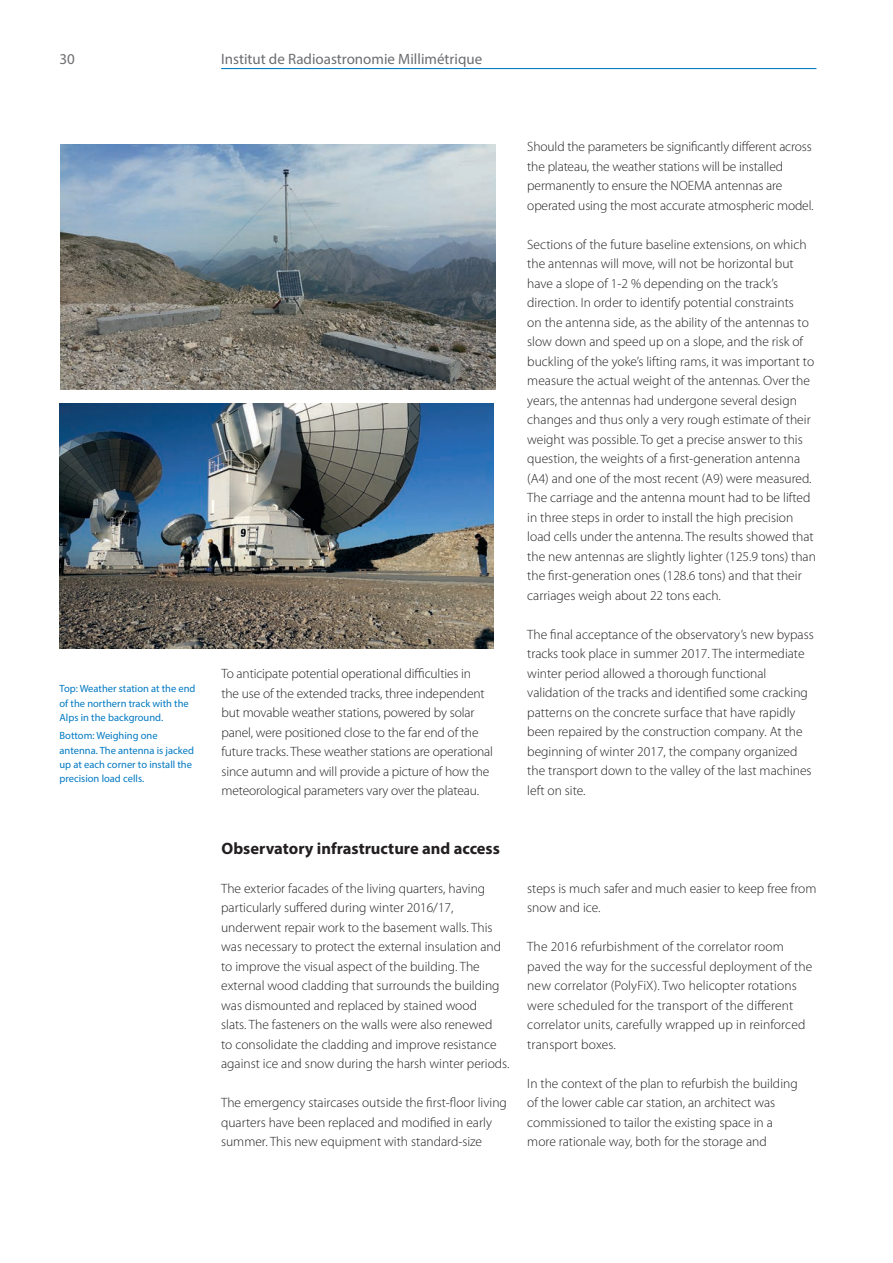
<style>
.page{position:relative;width:893px;height:1263px;background:#fff}
.page>*{position:absolute;margin:0;border:0;box-sizing:border-box;transform-origin:0 0}
.t1{font:700 16.5px "Myriad Pro";color:#231f20}
.t2{font:15px "Myriad Pro";color:#6c6d70}
.t3{font:300 13.5px/19.5px "Myriad Pro";color:#231f20}
.t4{font:10.5px/14.2px "Myriad Pro";color:#0079c2}
</style>
<div class="page">
<hr style="left:221px;top:68px;width:595px;height:1px;background:#0079c2">
<img style="left:61px;top:145px;width:434px;height:244px">
<img style="left:60px;top:404px;width:433px;height:244px">
<p class="t2" style="left:60px;top:49px;width:17px">30</p>
<p class="t2" style="left:221px;top:49px;width:263px">Institut de Radioastronomie Millimétrique</p>
<p class="t4" style="left:60px;top:681px;width:138px">Top: Weather station at the end of the northern track with the<br>Alps in the background.</p>
<p class="t4" style="left:60px;top:728px;width:136px">Bottom: Weighing one antenna. The antenna is jacked up at each corner to install the precision load cells.</p>
<p class="t3" style="left:221px;top:664px;width:273px">To anticipate potential operational difficulties in<br>the use of the extended tracks, three independent but movable weather stations, powered by solar panel, were positioned close to the far end of the future tracks. These weather stations are operational since autumn and will provide a picture of how the meteorological parameters vary over the plateau.</p>
<p class="t1" style="left:221px;top:837px;width:280px">Observatory infrastructure and access</p>
<p class="t3" style="left:221px;top:878px;width:290px">The exterior facades of the living quarters, having particularly suffered during winter 2016/17, underwent repair work to the basement walls. This was necessary to protect the external insulation and to improve the visual aspect of the building. The external wood cladding that surrounds the building was dismounted and replaced by stained wood<br>slats. The fasteners on the walls were also renewed<br>to consolidate the cladding and improve resistance against ice and snow during the harsh winter periods.</p>
<p class="t3" style="left:221px;top:1093px;width:287px">The emergency staircases outside the first-floor living quarters have been replaced and modified in early summer. This new equipment with standard-size</p>
<p class="t3" style="left:527px;top:137px;width:288px">Should the parameters be significantly different across the plateau, the weather stations will be installed permanently to ensure the NOEMA antennas are operated using the most accurate atmospheric model.</p>
<p class="t3" style="left:527px;top:235px;width:290px">Sections of the future baseline extensions, on which the antennas will move, will not be horizontal but have a slope of 1-2 % depending on the track’s direction. In order to identify potential constraints<br>on the antenna side, as the ability of the antennas to slow down and speed up on a slope, and the risk of buckling of the yoke’s lifting rams, it was important to measure the actual weight of the antennas. Over the years, the antennas had undergone several design changes and thus only a very rough estimate of their weight was possible. To get a precise answer to this question, the weights of a first-generation antenna (A4) and one of the most recent (A9) were measured.<br>The carriage and the antenna mount had to be lifted in three steps in order to install the high precision load cells under the antenna. The results showed that the new antennas are slightly lighter (125.9 tons) than the first-generation ones (128.6 tons) and that their carriages weigh about 22 tons each.</p>
<p class="t3" style="left:527px;top:625px;width:288px">The final acceptance of the observatory’s new bypass tracks took place in summer 2017. The intermediate winter period allowed a thorough functional validation of the tracks and identified some cracking patterns on the concrete surface that have rapidly been repaired by the construction company. At the beginning of winter 2017, the company organized the transport down to the valley of the last machines left on site.</p>
<p class="t3" style="left:527px;top:878px;width:291px">steps is much safer and much easier to keep free from snow and ice.</p>
<p class="t3" style="left:527px;top:937px;width:287px">The 2016 refurbishment of the correlator room paved the way for the successful deployment of the new correlator (PolyFiX). Two helicopter rotations were scheduled for the transport of the different correlator units, carefully wrapped up in reinforced transport boxes.</p>
<p class="t3" style="left:527px;top:1073px;width:272px">In the context of the plan to refurbish the building of the lower cable car station, an architect was commissioned to tailor the existing space in a more rationale way, both for the storage and</p>
</div>
